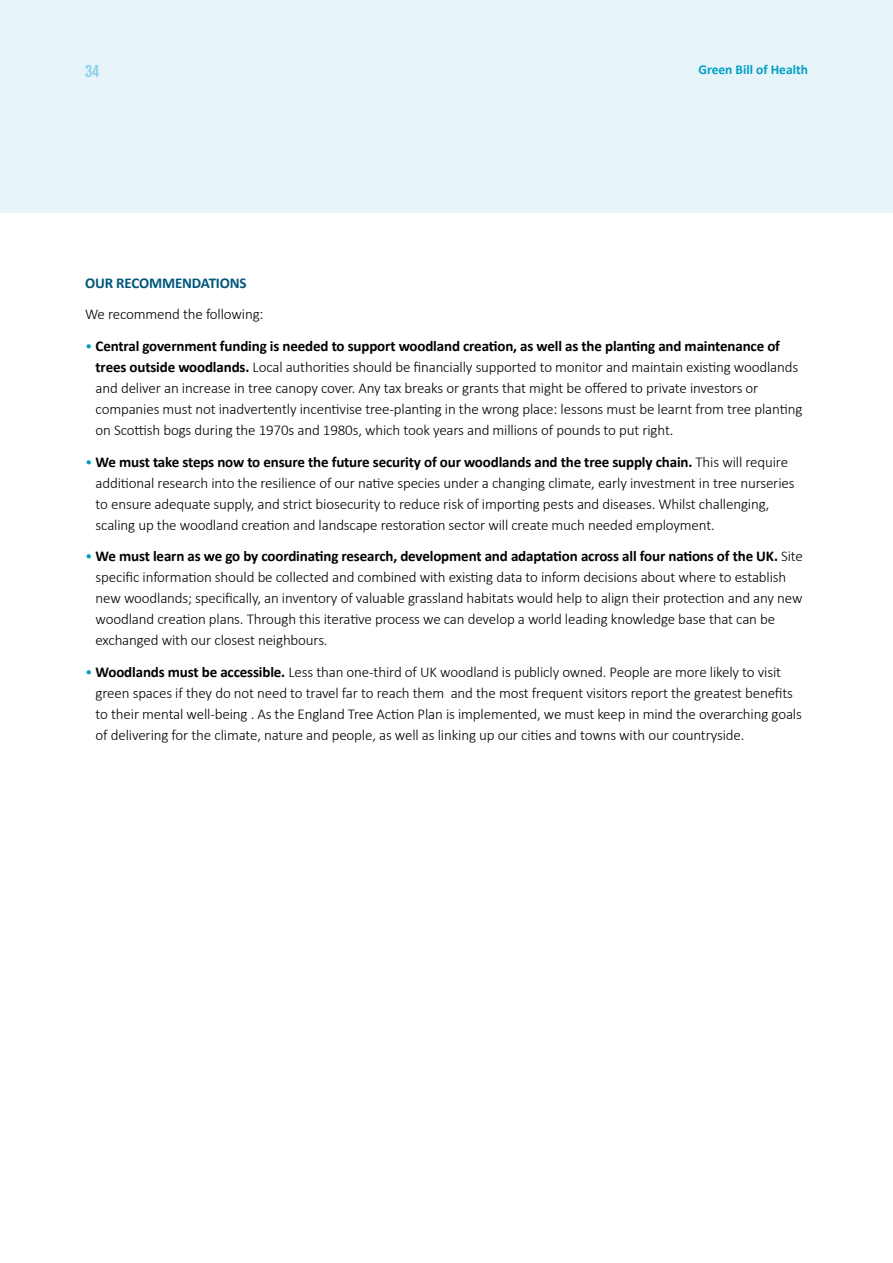
<style>
.page{position:relative;width:893px;height:1263px;background:#fff}
.page>*{position:absolute;margin:0;border:0;box-sizing:border-box;transform-origin:0 0}
.t1{font:700 condensed 18px "Akzidenz Grotesk BE";color:#8ed2e9}
.t2{font:300 15px/21px "Calibri";letter-spacing:-.01em;color:#000}
.t3{font:700 15px "Calibri";letter-spacing:-.01em;color:#00577c}
.t4{font:700 13.5px "Calibri";color:#019fc4}
.s1{color:#019fc4}
.s2{font-weight:700}
</style>
<div class="page">
<div style="left:0;top:0;width:893px;height:213px;background:#e7f5fb"></div>
<p class="t1" style="left:85px;top:61px;width:16px">34</p>
<p class="t4" style="left:698px;top:61px;width:111px">Green Bill of Health</p>
<p class="t3" style="left:85px;top:273px;width:163px">OUR RECOMMENDATIONS</p>
<p class="t2" style="left:85px;top:303px;width:180px">We recommend the following:</p>
<p class="t2" style="left:96px;top:335px;width:708px;text-indent:-11px"><span class="s1">•</span> <span class="s2">Central government funding is needed to support woodland creation, as well as the planting and maintenance of trees outside woodlands.</span> Local authorities should be financially supported to monitor and maintain existing woodlands and deliver an increase in tree canopy cover. Any tax breaks or grants that might be offered to private investors or companies must not inadvertently incentivise tree-planting in the wrong place: lessons must be learnt from tree planting on Scottish bogs during the 1970s and 1980s, which took years and millions of pounds to put right.</p>
<p class="t2" style="left:96px;top:450px;width:700px;text-indent:-11px"><span class="s1">•</span> <span class="s2">We must take steps now to ensure the future security of our woodlands and the tree supply chain.</span> This will require additional research into the resilience of our native species under a changing climate, early investment in tree nurseries to ensure adequate supply, and strict biosecurity to reduce risk of importing pests and diseases. Whilst challenging, scaling up the woodland creation and landscape restoration sector will create much needed employment.</p>
<p class="t2" style="left:96px;top:545px;width:709px;text-indent:-11px"><span class="s1">•</span> <span class="s2">We must learn as we go by coordinating research, development and adaptation across all four nations of the UK.</span> Site specific information should be collected and combined with existing data to inform decisions about where to establish new woodlands; specifically, an inventory of valuable grassland habitats would help to align their protection and any new woodland creation plans. Through this iterative process we can develop a world leading knowledge base that can be exchanged with our closest neighbours.</p>
<p class="t2" style="left:96px;top:661px;width:708px;text-indent:-11px"><span class="s1">•</span> <span class="s2">Woodlands must be accessible.</span> Less than one-third of UK woodland is publicly owned. People are more likely to visit green spaces if they do not need to travel far to reach them and the most frequent visitors report the greatest benefits to their mental well-being . As the England Tree Action Plan is implemented, we must keep in mind the overarching goals of delivering for the climate, nature and people, as well as linking up our cities and towns with our countryside.</p>
</div>
